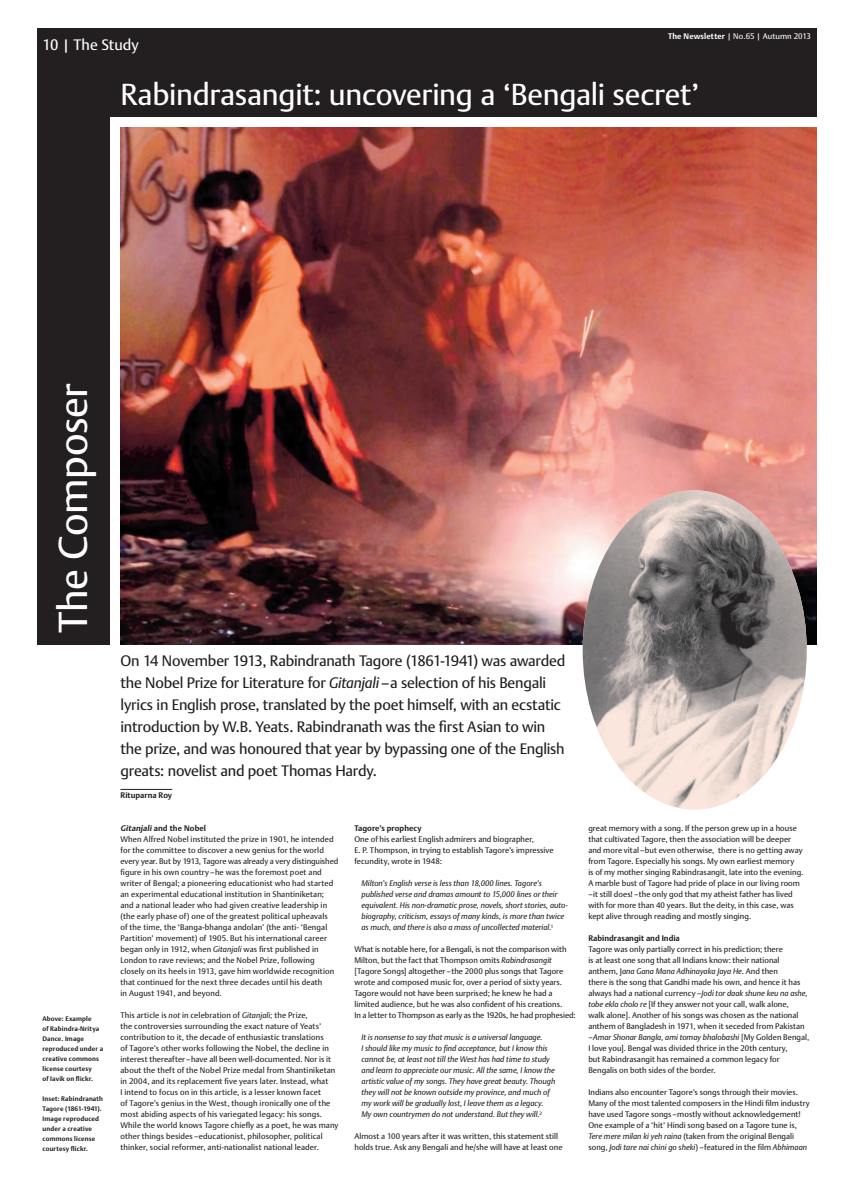
<style>
.page{position:relative;width:845px;height:1185px;background:#fff}
.page>*{position:absolute;margin:0;border:0;box-sizing:border-box;transform-origin:0 0}
.t1{font:40px "DTL Argo TPRO";letter-spacing:-.01em;color:#fff}
.t2{font:30px "DTL Argo TPRO";letter-spacing:-.01em;color:#fff}
.t3{font:15px/22px "DTL Argo TPRO";letter-spacing:-.015em;color:#231f20}
.t4{font:15px "DTL Argo TPRO";letter-spacing:-.005em;color:#fff}
.t5{font:8px/11px "DTL Argo TPRO";letter-spacing:.005em;color:#231f20}
.t6{font:italic 8px/11px "DTL Argo TPRO";color:#231f20}
.t7{font:700 8px "DTL Argo TPRO";letter-spacing:.005em;color:#231f20}
.t8{font:8px "DTL Argo TPRO";letter-spacing:.01em;color:#fff}
.t9{font:700 6.5px/10px "DTL Argo TPRO";letter-spacing:.02em;color:#231f20}
.s1{font-weight:700}
.s2{font-style:italic}
.s3{font-weight:700;font-style:italic}
</style>
<div class="page">
<div style="left:37px;top:28px;width:779px;height:88px;background:#231f20"></div>
<img style="left:120px;top:128px;width:696px;height:516px">
<div style="left:37px;top:105px;width:72px;height:539px;background:#231f20"></div>
<hr style="left:120px;top:789px;width:52px;height:1px;background:#231f20">
<img style="left:583px;top:490px;width:223px;height:319px">
<h3 class="t4" style="left:43px;top:36px;width:98px">10 | The Study</h3>
<p class="t8" style="left:668px;top:32px;width:144px"><span class="s1">The Newsletter</span> | No.65 | Autumn 2013</p>
<h2 class="t2" style="left:120px;top:77px;width:581px">Rabindrasangit: uncovering a ‘Bengali secret’</h2>
<h1 class="t1" style="left:49px;top:633px;width:252px;rotate:-90deg">The Composer</h1>
<p class="t9" style="left:43px;top:1013px;width:62px">Above: Example<br>of Rabindra-Nritya<br>Dance. Image reproduced under a creative commons license courtesy<br>of Iavik on flickr.</p>
<p class="t9" style="left:43px;top:1093px;width:62px">Inset: Rabindranath<br>Tagore (1861-1941).<br>Image reproduced under a creative commons license courtesy flickr.</p>
<p class="t3" style="left:120px;top:650px;width:446px">On 14 November 1913, Rabindranath Tagore (1861-1941) was awarded the Nobel Prize for Literature for <span class="s2">Gitanjali</span> – a selection of his Bengali lyrics in English prose, translated by the poet himself, with an ecstatic introduction by W.B. Yeats. Rabindranath was the first Asian to win the prize, and was honoured that year by bypassing one of the English greats: novelist and poet Thomas Hardy.</p>
<p class="t7" style="left:120px;top:791px;width:53px">Rituparna Roy</p>
<p class="t7" style="left:354px;top:824px;width:69px">Tagore’s prophecy</p>
<p class="t5" style="left:354px;top:834px;width:201px">One of his earliest English admirers and biographer,<br>E. P. Thompson, in trying to establish Tagore’s impressive fecundity, wrote in 1948:</p>
<p class="t6" style="left:361px;top:878px;width:208px">Milton’s English verse is less than 18,000 lines. Tagore’s published verse and dramas amount to 15,000 lines or their equivalent. His non-dramatic prose, novels, short stories, auto&shy;biography, criticism, essays of many kinds, is more than twice as much, and there is also a mass of uncollected material.<sup>1</sup></p>
<p class="t5" style="left:354px;top:944px;width:223px">What is notable here, for a Bengali, is not the comparison with Milton, but the fact that Thompson omits <span class="s2">Rabindrasangit </span>[Tagore Songs] altogether – the 2000 plus songs that Tagore wrote and composed music for, over a period of sixty years.<br>Tagore would not have been surprised; he knew he had a limited audience, but he was also confident of his creations.<br>In a letter to Thompson as early as the 1920s, he had prophesied:</p>
<p class="t6" style="left:361px;top:1032px;width:195px">It is nonsense to say that music is a universal language.<br>I should like my music to find acceptance, but I know this cannot be, at least not till the West has had time to study and learn to appreciate our music. All the same, I know the artistic value of my songs. They have great beauty. Though they will not be known outside my province, and much of my work will be gradually lost, I leave them as a legacy.<br>My own countrymen do not understand. But they will.<sup>2</sup></p>
<p class="t5" style="left:354px;top:1131px;width:210px">Almost a 100 years after it was written, this statement still holds true. Ask any Bengali and he/she will have at least one</p>
<p class="t5" style="left:120px;top:823px;width:219px"><span class="s3">Gitanjali</span> <span class="s1">and the Nobel<br></span>When Alfred Nobel instituted the prize in 1901, he intended for the committee to discover a new genius for the world every year. But by 1913, Tagore was already a very distinguished figure in his own country – he was the foremost poet and writer of Bengal; a pioneering educationist who had started an experimental educational institution in Shantiniketan; and a national leader who had given creative leadership in (the early phase of) one of the greatest political upheavals<br>of the time, the ‘Banga-bhanga andolan’ (the anti- ‘Bengal Partition’ movement) of 1905. But his international career began only in 1912, when <span class="s2">Gitanjali</span> was first published in London to rave reviews; and the Nobel Prize, following closely on its heels in 1913, gave him worldwide recognition that continued for the next three decades until his death<br>in August 1941, and beyond.</p>
<p class="t5" style="left:120px;top:1010px;width:219px">This article is <span class="s2">not</span> in celebration of <span class="s2">Gitanjali;</span> the Prize,<br>the controversies surrounding the exact nature of Yeats’ contribution to it, the decade of enthusiastic translations<br>of Tagore’s other works following the Nobel, the decline in interest thereafter – have all been well-documented. Nor is it about the theft of the Nobel Prize medal from Shantiniketan in 2004, and its replacement five years later. Instead, what<br>I intend to focus on in this article, is a lesser known facet<br>of Tagore’s genius in the West, though ironically one of the most abiding aspects of his variegated legacy: his songs.<br>While the world knows Tagore chiefly as a poet, he was many other things besides – educationist, philosopher, political thinker, social reformer, anti-nationalist national leader.</p>
<p class="t5" style="left:588px;top:823px;width:217px">great memory with a song. If the person grew up in a house that cultivated Tagore, then the association will be deeper and more vital – but even otherwise, there is no getting away from Tagore. Especially his songs. My own earliest memory<br>is of my mother singing Rabindrasangit, late into the evening.<br>A marble bust of Tagore had pride of place in our living room</p>
<p class="t5" style="left:588px;top:889px;width:207px">– it still does! – the only god that my atheist father has lived with for more than 40 years. But the deity, in this case, was kept alive through reading and mostly singing.</p>
<p class="t7" style="left:588px;top:934px;width:93px">Rabindrasangit and India</p>
<p class="t5" style="left:588px;top:944px;width:221px">Tagore was only partially correct in his prediction; there<br>is at least one song that all Indians know: their national anthem, J<span class="s2">ana Gana Mana Adhinayaka Jaya He</span>. And then<br>there is the song that Gandhi made his own, and hence it has always had a national currency – <span class="s2">Jodi tor daak shune keu na ashe, tobe ekla cholo re</span> [If they answer not your call, walk alone,<br>walk alone]. Another of his songs was chosen as the national anthem of Bangladesh in 1971, when it seceded from Pakistan</p>
<p class="t5" style="left:588px;top:1032px;width:222px">– <span class="s2">Amar Shonar Bangla, ami tomay bhalobashi</span> [My Golden Bengal, I love you]. Bengal was divided thrice in the 20th century,<br>but Rabindrasangit has remained a common legacy for Bengalis on both sides of the border.</p>
<p class="t5" style="left:588px;top:1087px;width:223px">Indians also encounter Tagore’s songs through their movies.<br>Many of the most talented composers in the Hindi film industry have used Tagore songs – mostly without acknowledgement!<br>One example of a ‘hit’ Hindi song based on a Tagore tune is, <span class="s2">Tere mere milan ki yeh raina</span> (taken from the original Bengali song, <span class="s2">Jodi tare nai chini go sheki</span>) – featured in the film <span class="s2">Abhimaan</span></p>
</div>
